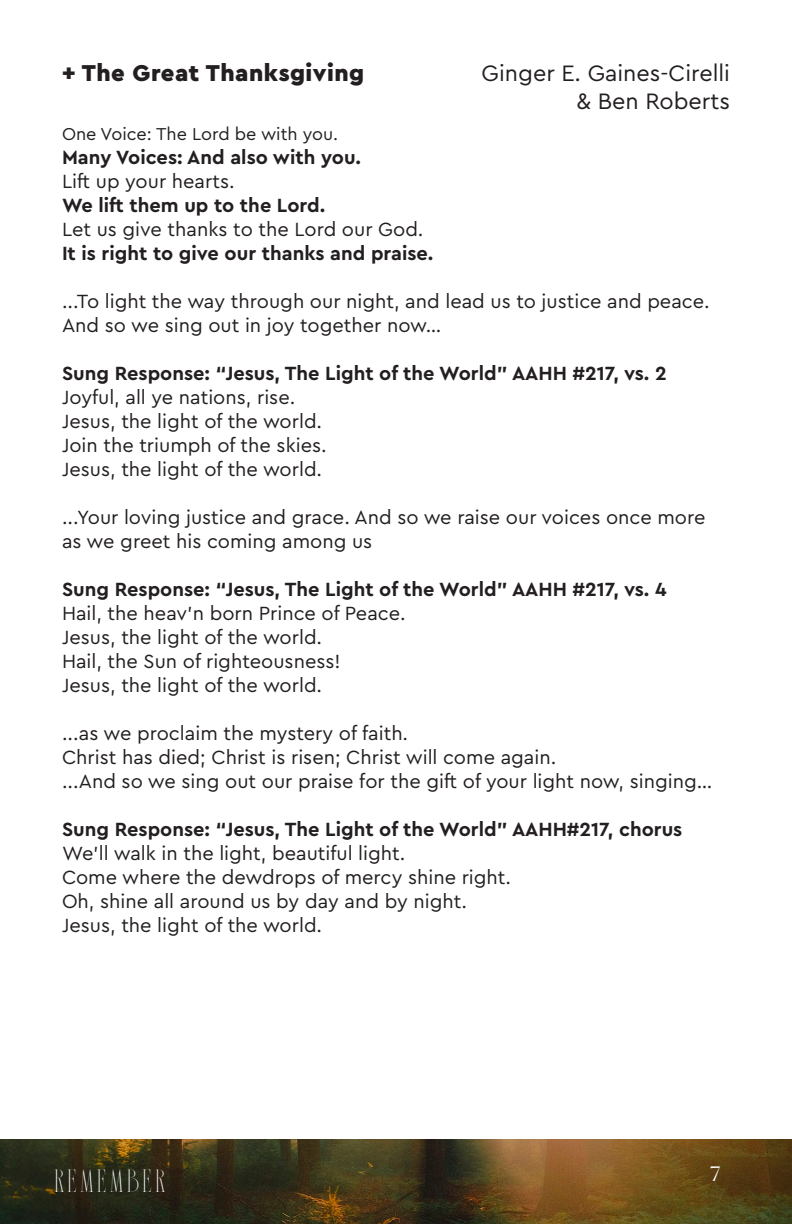
<style>
.page{position:relative;width:792px;height:1224px;background:#fff}
.page>*{position:absolute;margin:0;border:0;box-sizing:border-box;transform-origin:0 0}
.t1{font:30px "Vagesha Rolenda";letter-spacing:.095em;color:#fff}
.t2{font:900 24px "Cera Pro";letter-spacing:.02em;color:#231f20}
.t3{font:23.4px "Cera Pro";color:#231f20}
.t4{font:20px "Cera Pro";color:#231f20}
.t5{font:700 20px "Cera Pro";color:#231f20}
.t6{font:20px "Ivy Mode";color:#fff}
.t7{font:18px "Cera Pro";color:#231f20}
</style>
<div class="page">
<img style="left:0;top:1139px;width:792px;height:85px">
<p class="t2" style="left:62px;top:57px;width:304px">+ The Great Thanksgiving</p>
<p class="t3" style="left:482px;top:58px;width:250px">Ginger E. Gaines-Cirelli</p>
<p class="t3" style="left:577px;top:86px;width:155px">&amp; Ben Roberts</p>
<p class="t7" style="left:62px;top:122px;width:278px">One Voice: The Lord be with you.</p>
<p class="t5" style="left:62px;top:144px;width:301px">Many Voices: And also with you.</p>
<p class="t4" style="left:62px;top:168px;width:174px">Lift up your hearts.</p>
<p class="t5" style="left:62px;top:192px;width:265px">We lift them up to the Lord.</p>
<p class="t4" style="left:62px;top:216px;width:363px">Let us give thanks to the Lord our God.</p>
<p class="t5" style="left:62px;top:240px;width:373px">It is right to give our thanks and praise.</p>
<p class="t4" style="left:62px;top:288px;width:649px">...To light the way through our night, and lead us to justice and peace.</p>
<p class="t4" style="left:62px;top:312px;width:381px">And so we sing out in joy together now…</p>
<p class="t5" style="left:62px;top:360px;width:606px">Sung Response: “Jesus, The Light of the World” AAHH #217, vs. 2</p>
<p class="t4" style="left:62px;top:384px;width:235px">Joyful, all ye nations, rise.</p>
<p class="t4" style="left:62px;top:408px;width:262px">Jesus, the light of the world.</p>
<p class="t4" style="left:62px;top:432px;width:266px">Join the triumph of the skies.</p>
<p class="t4" style="left:62px;top:456px;width:262px">Jesus, the light of the world.</p>
<p class="t4" style="left:62px;top:504px;width:645px">...Your loving justice and grace. And so we raise our voices once more</p>
<p class="t4" style="left:62px;top:528px;width:312px">as we greet his coming among us</p>
<p class="t5" style="left:62px;top:576px;width:606px">Sung Response: “Jesus, The Light of the World” AAHH #217, vs. 4</p>
<p class="t4" style="left:62px;top:600px;width:345px">Hail, the heav’n born Prince of Peace.</p>
<p class="t4" style="left:62px;top:624px;width:262px">Jesus, the light of the world.</p>
<p class="t4" style="left:62px;top:648px;width:280px">Hail, the Sun of righteousness!</p>
<p class="t4" style="left:62px;top:672px;width:262px">Jesus, the light of the world.</p>
<p class="t4" style="left:62px;top:720px;width:348px">...as we proclaim the mystery of faith.</p>
<p class="t4" style="left:62px;top:744px;width:496px">Christ has died; Christ is risen; Christ will come again.</p>
<p class="t4" style="left:62px;top:768px;width:652px">...And so we sing out our praise for the gift of your light now, singing…</p>
<p class="t5" style="left:62px;top:816px;width:622px">Sung Response: “Jesus, The Light of the World” AAHH#217, chorus</p>
<p class="t4" style="left:62px;top:840px;width:345px">We’ll walk in the light, beautiful light.</p>
<p class="t4" style="left:62px;top:864px;width:451px">Come where the dewdrops of mercy shine right.</p>
<p class="t4" style="left:62px;top:888px;width:407px">Oh, shine all around us by day and by night.</p>
<p class="t4" style="left:62px;top:912px;width:262px">Jesus, the light of the world.</p>
<h1 class="t1" style="left:54px;top:1165px;width:114px">REMEMBER</h1>
<p class="t6" style="left:710px;top:1160px;width:11px">7</p>
</div>
